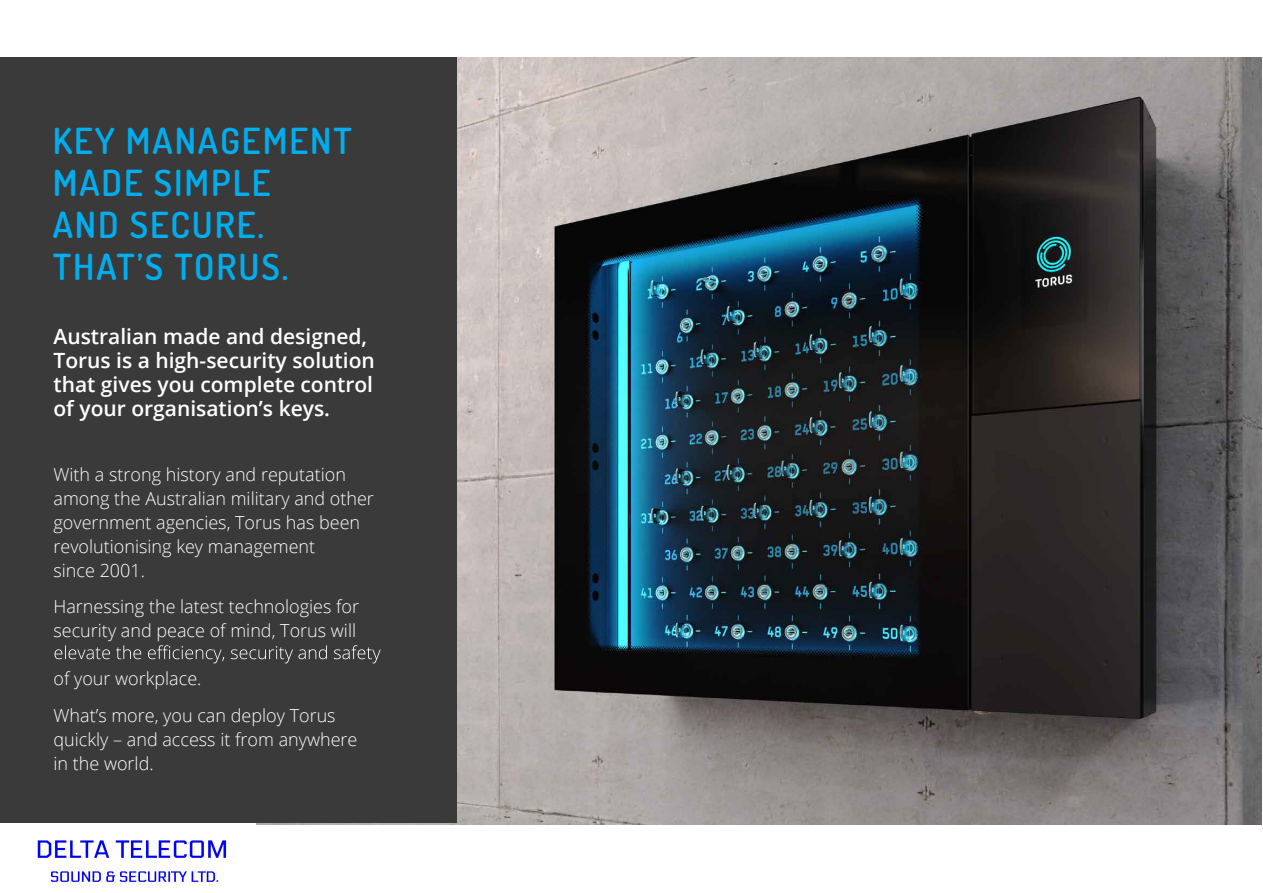
<style>
.page{position:relative;width:1263px;height:893px;background:#fff}
.page>*{position:absolute;margin:0;border:0;box-sizing:border-box;transform-origin:0 0}
.t1{font:600 36px/42px "Dosis";letter-spacing:.055em;color:#00aeef}
.t2{font:600 21px/24px "Open Sans";color:#fff}
.t3{font:300 18px/24px "Open Sans";color:#fff}
</style>
<div class="page">
<img style="left:256px;top:58px;width:1006px;height:766px">
<div style="left:0;top:58px;width:456px;height:765px;background:#3a3a3b"></div>
<svg style="left:55px;top:645px;width:326px;height:18px"></svg>
<img style="left:37px;top:839px;width:189px;height:46px">
<h1 class="t1" style="left:53px;top:119px;width:301px">KEY MANAGEMENT<br>MADE SIMPLE<br>AND SECURE.<br>THAT’S TORUS.</h1>
<p class="t2" style="left:53px;top:324px;width:323px">Australian made and designed,<br>Torus is a high-security solution that gives you complete control of your organisation’s keys.</p>
<p class="t3" style="left:53px;top:462px;width:322px">With a strong history and reputation among the Australian military and other government agencies, Torus has been revolutionising key management<br>since 2001.</p>
<p class="t3" style="left:53px;top:594px;width:307px">Harnessing the latest technologies for security and peace of mind, Torus will</p>
<p class="t3" style="left:53px;top:660px;width:284px;line-height:36.8px">of your workplace.<br>What’s more, you can deploy Torus</p>
<p class="t3" style="left:53px;top:727px;width:306px">quickly – and access it from anywhere in the world.</p>
</div>
